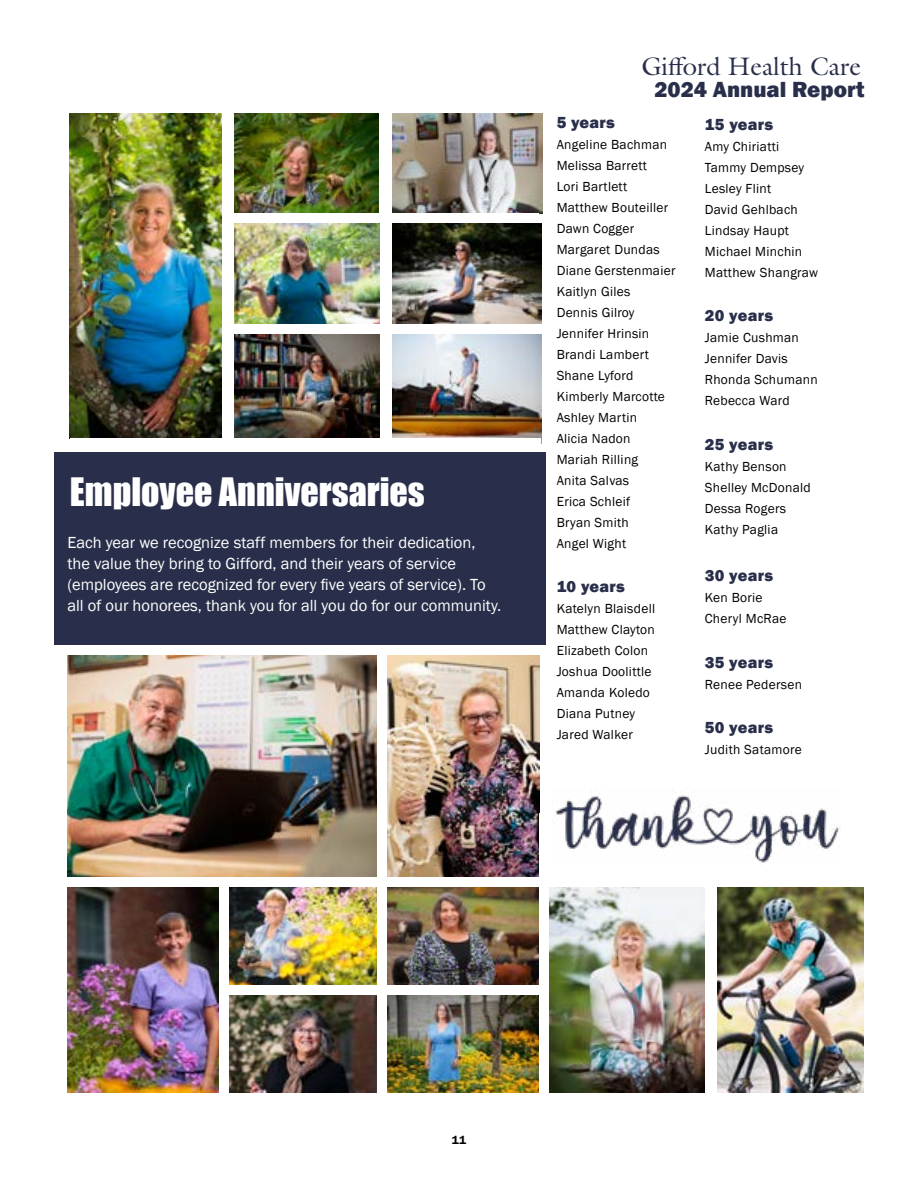
<style>
.page{position:relative;width:918px;height:1188px;background:#fff}
.page>*{position:absolute;margin:0;border:0;box-sizing:border-box;transform-origin:0 0}
.t1{font:36px "Impact";color:#fff}
.t2{font:25.5px "Galliard Pro";color:#292f4a}
.t3{font:800 22.5px "Franklin Gothic";color:#292f4a}
.t4{font:16.5px/21px "Franklin Gothic";color:#fff}
.t5{font:800 16.5px "Franklin Gothic";letter-spacing:.02em;color:#292f4a}
.t6{font:13.5px/21px "Franklin Gothic";letter-spacing:.02em;color:#000}
.t7{font:600 12px "Franklin Gothic";color:#000}
</style>
<div class="page">
<div style="left:54px;top:452px;width:492px;height:193px;background:#292f4a"></div>
<img style="left:67px;top:887px;width:152px;height:206px">
<img style="left:392px;top:334px;width:149px;height:104px">
<img style="left:229px;top:995px;width:310px;height:98px">
<img style="left:67px;top:655px;width:310px;height:222px">
<img style="left:229px;top:887px;width:310px;height:98px">
<img style="left:234px;top:334px;width:146px;height:104px">
<img style="left:392px;top:223px;width:149px;height:101px">
<img style="left:549px;top:887px;width:156px;height:205px">
<img style="left:717px;top:887px;width:147px;height:206px">
<img style="left:234px;top:113px;width:145px;height:100px">
<img style="left:234px;top:224px;width:146px;height:100px">
<img style="left:392px;top:113px;width:150px;height:100px">
<img style="left:387px;top:655px;width:152px;height:222px">
<img style="left:69px;top:113px;width:153px;height:326px">
<img style="left:554px;top:793px;width:286px;height:72px">
<div style="left:377px;top:655px;width:9px;height:438px;background:#fff"></div>
<h1 class="t1" style="left:70px;top:464px;width:356px">Employee Anniversaries</h1>
<p class="t4" style="left:67px;top:532px;width:435px">Each year we recognize staff members for their dedication, the value they bring to Gifford, and their years of service (employees are recognized for every five years of service). To all of our honorees, thank you for all you do for our community.</p>
<h2 class="t2" style="left:642px;top:50px;width:221px">Gifford Health Care</h2>
<h3 class="t3" style="left:654px;top:74px;width:212px">2024 Annual Report</h3>
<p class="t5" style="left:557px;top:111px;width:60px">5 years</p>
<p class="t6" style="left:557px;top:134px;width:120px">Angeline Bachman<br>Melissa Barrett<br>Lori Bartlett<br>Matthew Bouteiller<br>Dawn Cogger<br>Margaret Dundas<br>Diane Gerstenmaier<br>Kaitlyn Giles<br>Dennis Gilroy<br>Jennifer Hrinsin<br>Brandi Lambert<br>Shane Lyford<br>Kimberly Marcotte<br>Ashley Martin<br>Alicia Nadon<br>Mariah Rilling<br>Anita Salvas<br>Erica Schleif<br>Bryan Smith<br>Angel Wight</p>
<p class="t5" style="left:557px;top:576px;width:70px">10 years</p>
<p class="t6" style="left:557px;top:598px;width:100px">Katelyn Blaisdell<br>Matthew Clayton<br>Elizabeth Colon<br>Joshua Doolittle<br>Amanda Koledo<br>Diana Putney<br>Jared Walker</p>
<p class="t5" style="left:705px;top:114px;width:70px">15 years</p>
<p class="t6" style="left:705px;top:136px;width:115px">Amy Chiriatti<br>Tammy Dempsey<br>Lesley Flint<br>David Gehlbach<br>Lindsay Haupt<br>Michael Minchin<br>Matthew Shangraw</p>
<p class="t5" style="left:705px;top:305px;width:70px">20 years</p>
<p class="t6" style="left:705px;top:327px;width:114px">Jamie Cushman<br>Jennifer Davis<br>Rhonda Schumann<br>Rebecca Ward</p>
<p class="t5" style="left:705px;top:433px;width:70px">25 years</p>
<p class="t6" style="left:705px;top:456px;width:107px">Kathy Benson<br>Shelley McDonald<br>Dessa Rogers<br>Kathy Paglia</p>
<p class="t5" style="left:705px;top:565px;width:70px">30 years</p>
<p class="t6" style="left:705px;top:587px;width:83px">Ken Borie<br>Cheryl McRae</p>
<p class="t5" style="left:705px;top:651px;width:70px">35 years</p>
<p class="t6" style="left:705px;top:674px;width:99px">Renee Pedersen</p>
<p class="t5" style="left:705px;top:717px;width:70px">50 years</p>
<p class="t6" style="left:705px;top:739px;width:98px">Judith Satamore</p>
<p class="t7" style="left:452px;top:1133px;width:16px">11</p>
</div>
